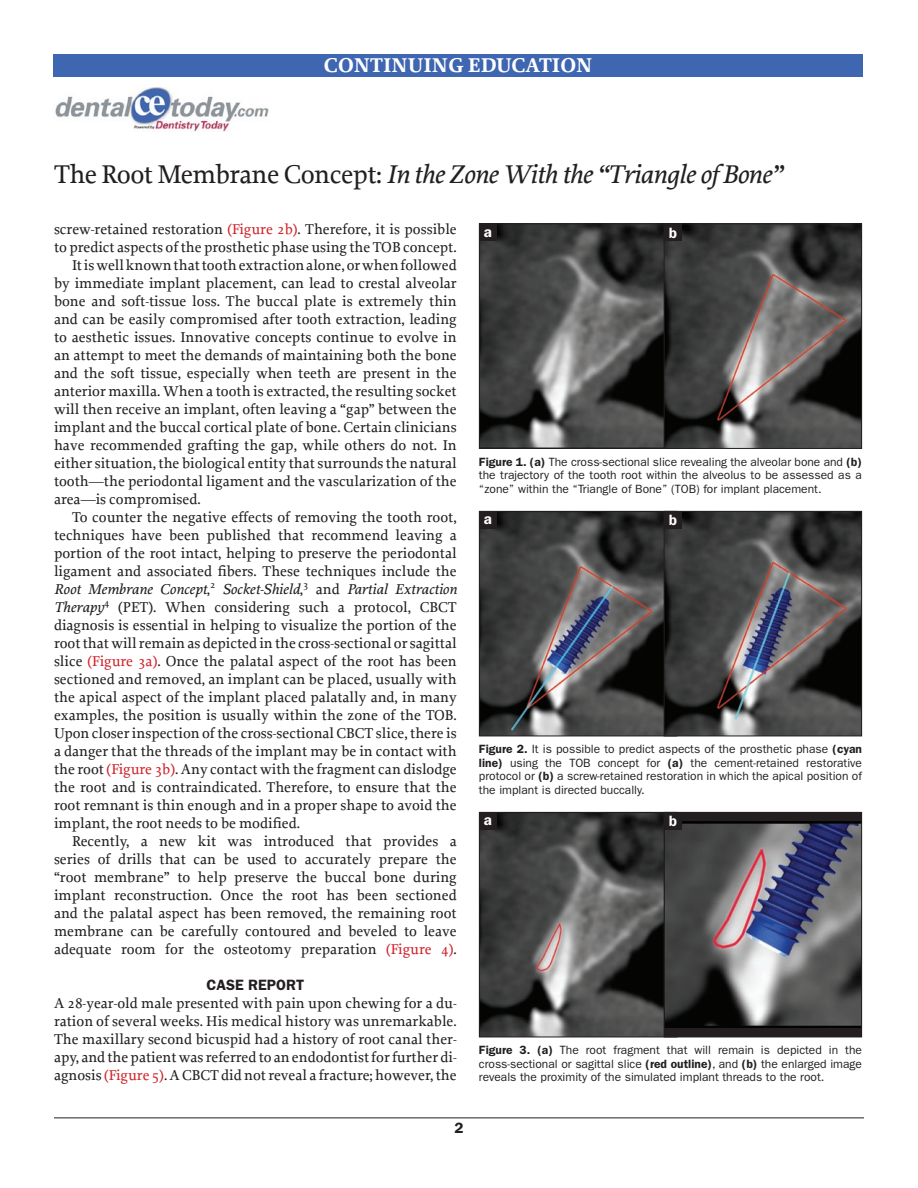
<style>
.page{position:relative;width:918px;height:1188px;background:#fff}
.page>*{position:absolute;margin:0;border:0;box-sizing:border-box;transform-origin:0 0}
.Clinical_Headline{font:italic 500 27px "Proforma";letter-spacing:-.02em;color:#231f20}
.t1{font:700 21px "Proforma";color:#fff}
.Body_Text{font:500 15px/18px "Proforma";color:#231f20;text-align:justify}
.Body_Text_first_Para{font:500 15px/18px "Proforma";color:#231f20;text-align:justify}
.Subhead_1{font:600 15px "Franklin Gothic";color:#231f20}
.t2{font:600 15px "Franklin Gothic";color:#fff}
.Legend{font:12px/13.5px "Franklin Gothic";color:#231f20;text-align:justify}
.s1{font-style:normal}
.s2{color:#d1232a}
.s3{font-style:italic}
.s4{font-weight:600}
</style>
<div class="page">
<div style="left:53px;top:54px;width:810px;height:23px;background:#3e66b1"></div>
<hr style="left:54px;top:1118px;width:810px;height:1px;background:#231f20">
<img style="left:55px;top:88px;width:214px;height:43px">
<img style="left:481px;top:225px;width:183px;height:222px">
<div style="left:479px;top:223px;width:198px;height:226px;border:1px solid #231f20"></div>
<img style="left:666px;top:225px;width:194px;height:222px">
<div style="left:664px;top:223px;width:198px;height:226px;border:1px solid #231f20"></div>
<div style="left:479px;top:223px;width:18px;height:18px;background:#231f20"></div>
<div style="left:664px;top:223px;width:18px;height:18px;background:#231f20"></div>
<img style="left:481px;top:513px;width:183px;height:221px">
<div style="left:479px;top:511px;width:198px;height:225px;border:1px solid #231f20"></div>
<img style="left:666px;top:513px;width:194px;height:221px">
<div style="left:664px;top:511px;width:198px;height:225px;border:1px solid #231f20"></div>
<div style="left:479px;top:511px;width:18px;height:18px;background:#231f20"></div>
<div style="left:664px;top:511px;width:18px;height:18px;background:#231f20"></div>
<img style="left:481px;top:814px;width:183px;height:221px">
<div style="left:479px;top:812px;width:198px;height:225px;border:1px solid #231f20"></div>
<div style="left:664px;top:812px;width:198px;height:225px;background:#231f20"></div>
<img style="left:666px;top:822px;width:194px;height:206px">
<div style="left:664px;top:812px;width:198px;height:225px;border:1px solid #231f20"></div>
<div style="left:479px;top:812px;width:18px;height:18px;background:#231f20"></div>
<div style="left:664px;top:812px;width:18px;height:18px;background:#231f20"></div>
<h2 class="t1" style="left:324px;top:52px;width:270px">CONTINUING EDUCATION</h2>
<p class="Clinical_Headline" style="left:54px;top:159px;width:730px"><span class="s1">The Root Membrane Concept:</span> In the Zone With the “Triangle of Bone”</p>
<p class="Body_Text" style="left:54px;top:220px;width:404px">screw-retained restoration <span class="s2">(Figure 2b)</span>. Therefore, it is possible to predict aspects of the prosthetic phase using the TOB concept.</p>
<p class="Body_Text" style="left:54px;top:256px;width:404px;text-indent:18px">It is well known that tooth extraction alone, or when followed by immediate implant placement, can lead to crestal alveolar bone and soft-tissue loss. The buccal plate is extremely thin and can be easily compromised after tooth extraction, leading to aesthetic issues. Innovative concepts continue to evolve in an attempt to meet the demands of maintaining both the bone and the soft tissue, especially when teeth are present in the anterior maxilla. When a tooth is extracted, the resulting socket will then receive an implant, often leaving a “gap” between the implant and the buccal cortical plate of bone. Certain clinicians have recommended grafting the gap, while others do not. In either situation, the biological entity that surrounds the natural tooth—the periodontal ligament and the vascularization of the area—is compromised.</p>
<p class="Body_Text" style="left:54px;top:508px;width:404px;text-indent:18px">To counter the negative effects of removing the tooth root, techniques have been published that recommend leaving a portion of the root intact, helping to preserve the periodontal ligament and associated fibers. These techniques include the <span class="s3">Root Membrane Concept</span>,<sup>2</sup> <span class="s3">Socket-Shield</span>,<sup>3</sup> and <span class="s3">Partial Extraction Therapy</span><sup>4</sup> (PET). When considering such a protocol, CBCT diagnosis is essential in helping to visualize the portion of the root that will remain as depicted in the cross-sectional or sagittal slice <span class="s2">(Figure 3a)</span>. Once the palatal aspect of the root has been sectioned and removed, an implant can be placed, usually with the apical aspect of the implant placed palatally and, in many examples, the position is usually within the zone of the TOB.<br>Upon closer inspection of the cross-sectional CBCT slice, there is a danger that the threads of the implant may be in contact with the root <span class="s2">(Figure 3b)</span>. Any contact with the fragment can dislodge the root and is contraindicated. Therefore, to ensure that the root remnant is thin enough and in a proper shape to avoid the implant, the root needs to be modified.</p>
<p class="Body_Text" style="left:54px;top:832px;width:404px;text-indent:18px">Recently, a new kit was introduced that provides a series of drills that can be used to accurately prepare the “root membrane” to help preserve the buccal bone during implant reconstruction. Once the root has been sectioned and the palatal aspect has been removed, the remaining root membrane can be carefully contoured and beveled to leave adequate room for the osteotomy preparation <span class="s2">(Figure 4)</span>.</p>
<p class="Subhead_1" style="left:207px;top:976px;width:99px">CASE REPORT</p>
<p class="Body_Text_first_Para" style="left:54px;top:994px;width:404px">A 28-year-old male presented with pain upon chewing for a du&shy;ration of several weeks. His medical history was unremarkable.<br>The maxillary second bicuspid had a history of root canal ther&shy;apy, and the patient was referred to an endodontist for further di&shy;agnosis <span class="s2">(Figure 5)</span>. A CBCT did not reveal a fracture; however, the</p>
<p class="Subhead_1" style="left:455px;top:1119px;width:10px">2</p>
<p class="t2" style="left:484px;top:223px;width:10px">a</p>
<p class="t2" style="left:669px;top:224px;width:10px">b</p>
<p class="Legend" style="left:479px;top:455px;width:385px"><span class="s4">Figure 1. (a)</span> The cross-sectional slice revealing the alveolar bone and <span class="s4">(b) </span>the trajectory of the tooth root within the alveolus to be assessed as a “zone” within the “Triangle of Bone” (TOB) for implant placement.</p>
<p class="t2" style="left:484px;top:510px;width:10px">a</p>
<p class="t2" style="left:669px;top:511px;width:10px">b</p>
<p class="Legend" style="left:479px;top:743px;width:385px"><span class="s4">Figure 2.</span> It is possible to predict aspects of the prosthetic phase <span class="s4">(cyan line)</span> using the TOB concept for <span class="s4">(a)</span> the cement-retained restorative protocol or <span class="s4">(b)</span> a screw-retained restoration in which the apical position of the implant is directed buccally.</p>
<p class="t2" style="left:484px;top:811px;width:10px">a</p>
<p class="t2" style="left:669px;top:812px;width:10px">b</p>
<p class="Legend" style="left:479px;top:1044px;width:385px"><span class="s4">Figure 3. (a)</span> The root fragment that will remain is depicted in the cross-sectional or sagittal slice <span class="s4">(red outline)</span>, and <span class="s4">(b)</span> the enlarged image reveals the proximity of the simulated implant threads to the root.</p>
</div>
